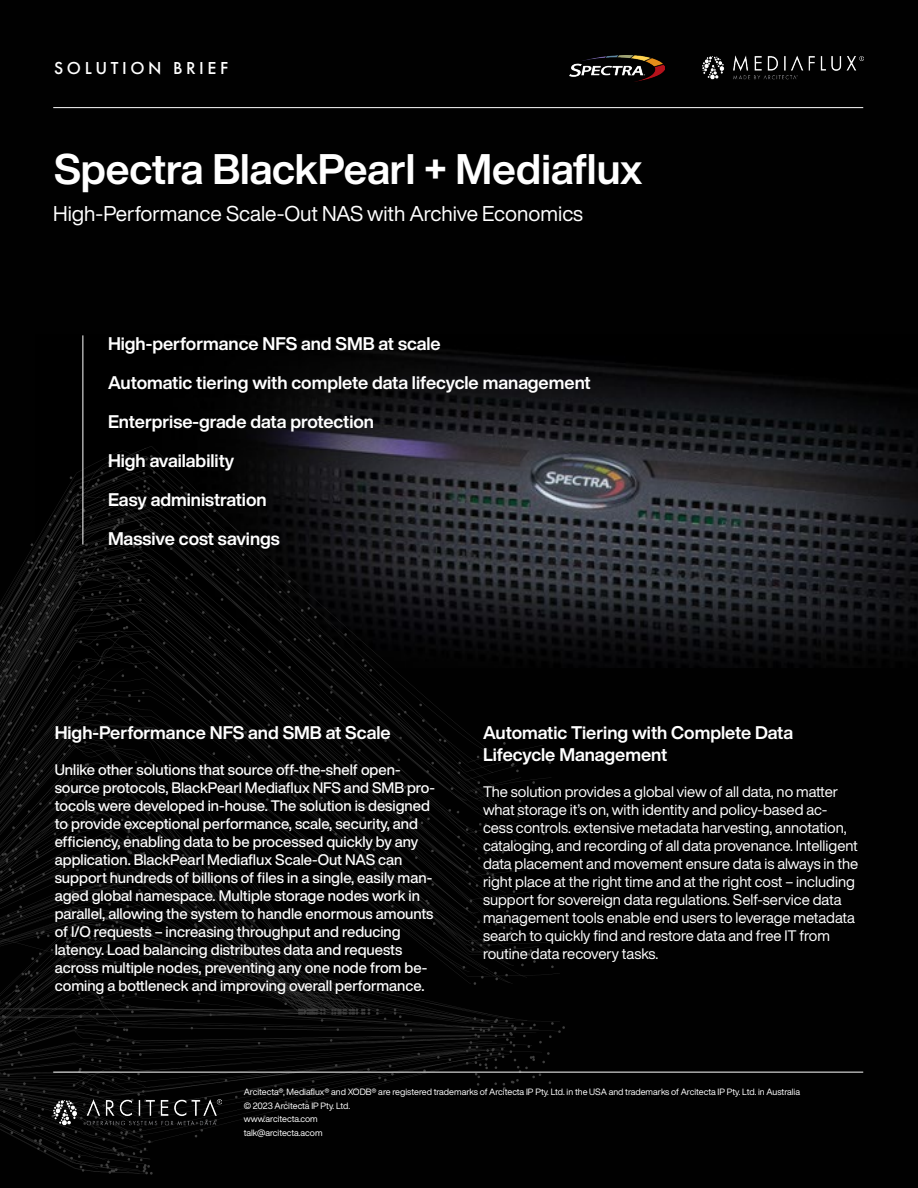
<style>
.page{position:relative;width:918px;height:1188px;background:#fff}
.page>*{position:absolute;margin:0;border:0;box-sizing:border-box;transform-origin:0 0}
.t1{font:700 42px "Helvetica Now Display";color:#fff}
.t2{font:21px "Helvetica Now Display";color:#fff}
.t3{font:700 18px "Helvetica Now Display";color:#fff}
.t4{font:500 18px "Futura PT";letter-spacing:.2em;color:#fff}
.t5{font:500 15px/18px "Helvetica Now Display";color:#fff}
.t6{font:15px/18px "Helvetica Now Display";color:#fff}
.Fine_Print{font:9px "Helvetica Now Display";color:#fff}
</style>
<div class="page">
<div style="left:0;top:0;width:918px;height:1187px;background:#010101"></div>
<hr style="left:53px;top:1072px;width:810px;height:1px;background:#fff">
<hr style="left:53px;top:107px;width:810px;height:1px;background:#fff">
<img style="left:570px;top:55px;width:94px;height:26px">
<img style="left:703px;top:56px;width:160px;height:24px">
<img style="left:83px;top:335px;width:835px;height:332px">
<img style="left:0;top:441px;width:564px;height:733px">
<hr style="left:82px;top:335px;width:1px;height:209px;background:#fff">
<p class="t4" style="left:54px;top:58px;width:176px">SOLUTION BRIEF</p>
<p class="t1" style="left:54px;top:140px;width:590px">Spectra BlackPearl + Mediaflux</p>
<p class="t2" style="left:53px;top:199px;width:531px">High-Performance Scale-Out NAS with Archive Economics</p>
<p class="t3" style="left:108px;top:331px;width:334px">High-performance NFS and SMB at scale</p>
<p class="t3" style="left:108px;top:370px;width:484px">Automatic tiering with complete data lifecycle management</p>
<p class="t3" style="left:108px;top:409px;width:268px">Enterprise-grade data protection</p>
<p class="t3" style="left:108px;top:448px;width:128px">High availability</p>
<p class="t3" style="left:108px;top:487px;width:160px">Easy administration</p>
<p class="t3" style="left:108px;top:526px;width:173px">Massive cost savings</p>
<p class="t3" style="left:55px;top:720px;width:338px">High-Performance NFS and SMB at Scale</p>
<p class="t5" style="left:55px;top:761px;width:382px">Unlike other solutions that source off-the-shelf open&shy;source protocols, BlackPearl Mediaflux NFS and SMB pro&shy;tocols were developed in-house. The solution is designed to provide exceptional performance, scale, security, and efficiency, enabling data to be processed quickly by any application. BlackPearl Mediaflux Scale-Out NAS can support hundreds of billions of files in a single, easily man&shy;aged global namespace. Multiple storage nodes work in parallel, allowing the system to handle enormous amounts of I/O requests – increasing throughput and reducing latency. Load balancing distributes data and requests across multiple nodes, preventing any one node from be&shy;coming a bottleneck and improving overall performance.</p>
<p class="t3" style="left:483px;top:720px;width:312px">Automatic Tiering with Complete Data</p>
<p class="t3" style="left:483px;top:742px;width:186px">Lifecycle Management</p>
<p class="t6" style="left:483px;top:782px;width:377px">The solution provides a global view of all data, no matter what storage it’s on, with identity and policy-based ac&shy;cess controls. extensive metadata harvesting, annotation, cataloging, and recording of all data provenance. Intelligent data placement and movement ensure data is always in the right place at the right time and at the right cost – including support for sovereign data regulations. Self-service data management tools enable end users to leverage metadata search to quickly find and restore data and free IT from routine data recovery tasks.</p>
<p class="Fine_Print" style="left:244px;top:1086px;width:558px">Arcitecta®, Mediaflux® and XODB® are registered trademarks of Arcitecta IP Pty. Ltd. in the USA and trademarks of Arcitecta IP Pty. Ltd. in Australia</p>
<p class="Fine_Print" style="left:244px;top:1099px;width:108px">© 2023 Arcitecta IP Pty. Ltd.</p>
<p class="Fine_Print" style="left:244px;top:1113px;width:76px">www.arcitecta.com</p>
<p class="Fine_Print" style="left:244px;top:1126px;width:80px">talk@arcitecta.acom</p>
</div>
